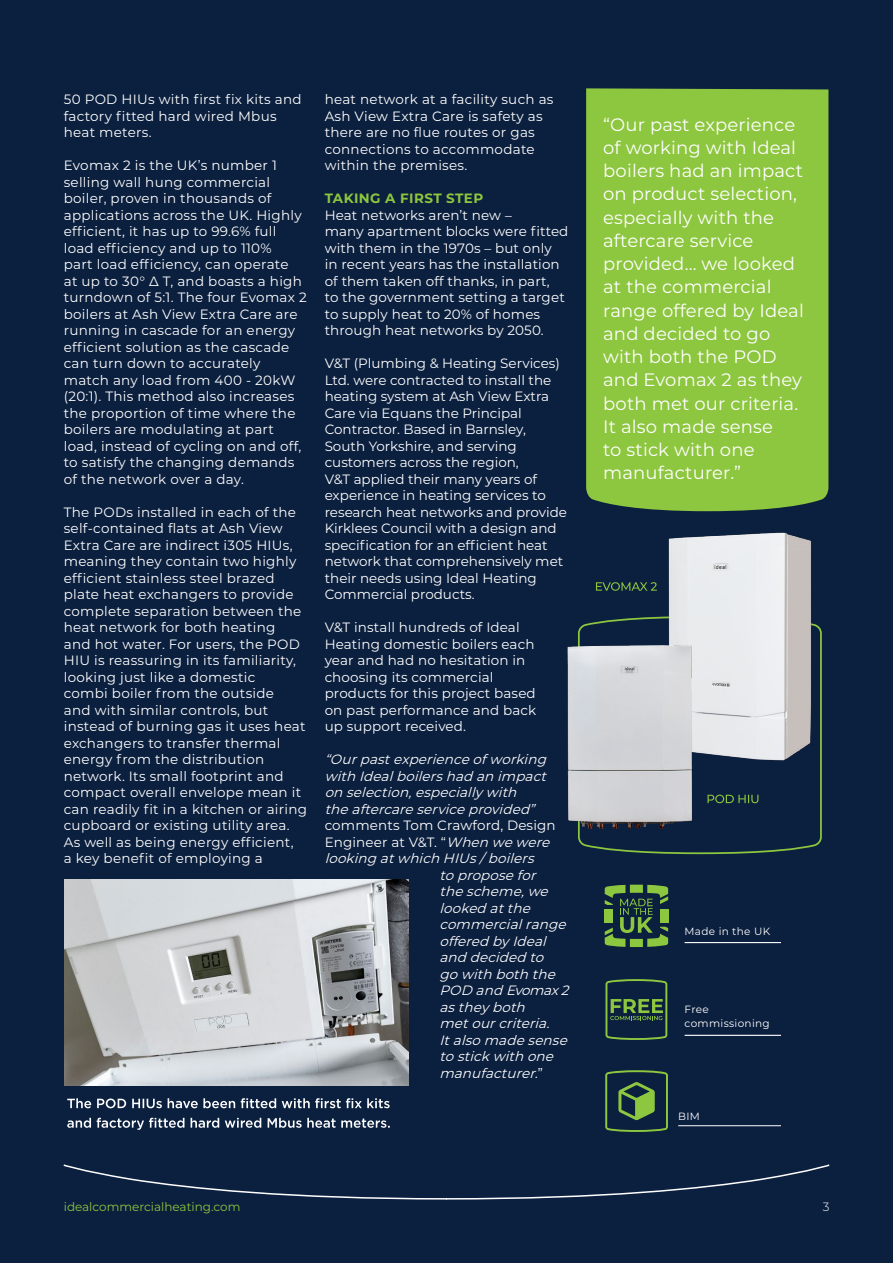
<style>
.page{position:relative;width:893px;height:1263px;background:#0b1f3e}
.page>*{position:absolute;margin:0;border:0;box-sizing:border-box;transform-origin:0 0}
.t1{font:18px/23.2px "Montserrat";letter-spacing:.01em;color:#fff}
.t2{font:13.5px/16.5px "Montserrat";letter-spacing:.01em;color:#fff}
.t3{font:italic 13.5px/16.5px "Montserrat";color:#fff}
.t4{font:700 13.5px "Montserrat";letter-spacing:.03em;color:#8dc63f}
.t5{font:12px "Montserrat";color:#8dc63f}
.t6{font:300 12px "Montserrat";color:#fff}
.t7{font:10.5px/13.5px "Montserrat";letter-spacing:.03em;color:#fff}
.s1{font-style:italic}
.s2{font-style:normal}
</style>
<div class="page">
<svg style="left:63px;top:1164px;width:767px;height:36px"></svg>
<div style="left:586px;top:88px;width:242px;height:423px;background:#8dc63f"></div>
<svg style="left:579px;top:771px;width:243px;height:84px"></svg>
<img style="left:668px;top:532px;width:154px;height:239px">
<img style="left:567px;top:594px;width:142px;height:247px">
<svg style="left:596px;top:582px;width:61px;height:9px"></svg>
<svg style="left:605px;top:1070px;width:63px;height:62px"></svg>
<hr style="left:678px;top:1125px;width:103px;height:1px;background:#fff">
<img style="left:64px;top:880px;width:345px;height:205px">
<svg style="left:605px;top:979px;width:62px;height:61px"></svg>
<hr style="left:685px;top:1035px;width:96px;height:1px;background:#fff">
<svg style="left:605px;top:885px;width:63px;height:62px"></svg>
<hr style="left:685px;top:942px;width:96px;height:1px;background:#fff">
<svg style="left:67px;top:1118px;width:323px;height:12px"></svg>
<svg style="left:67px;top:1098px;width:323px;height:10px"></svg>
<p class="t2" style="left:64px;top:91px;width:239px">50 POD HIUs with first fix kits and factory fitted hard wired Mbus heat meters.</p>
<p class="t2" style="left:64px;top:157px;width:244px">Evomax 2 is the UK’s number 1 selling wall hung commercial boiler, proven in thousands of applications across the UK. Highly efficient, it has up to 99.6% full load efficiency and up to 110%<br>part load efficiency, can operate<br>at up to 30° Δ T, and boasts a high turndown of 5:1. The four Evomax 2 boilers at Ash View Extra Care are running in cascade for an energy efficient solution as the cascade can turn down to accurately match any load from 400 - 20kW (20:1). This method also increases the proportion of time where the boilers are modulating at part load, instead of cycling on and off, to satisfy the changing demands of the network over a day.</p>
<p class="t2" style="left:64px;top:503px;width:245px">The PODs installed in each of the self-contained flats at Ash View<br>Extra Care are indirect i305 HIUs, meaning they contain two highly efficient stainless steel brazed plate heat exchangers to provide complete separation between the heat network for both heating<br>and hot water. For users, the POD<br>HIU is reassuring in its familiarity, looking just like a domestic<br>combi boiler from the outside<br>and with similar controls, but instead of burning gas it uses heat exchangers to transfer thermal energy from the distribution network. Its small footprint and compact overall envelope mean it can readily fit in a kitchen or airing cupboard or existing utility area.<br>As well as being energy efficient,<br>a key benefit of employing a</p>
<p class="t2" style="left:325px;top:91px;width:230px">heat network at a facility such as<br>Ash View Extra Care is safety as there are no flue routes or gas connections to accommodate within the premises.</p>
<p class="t4" style="left:325px;top:189px;width:160px">TAKING A FIRST STEP</p>
<p class="t2" style="left:325px;top:206px;width:245px">Heat networks aren’t new –<br>many apartment blocks were fitted with them in the 1970s – but only<br>in recent years has the installation of them taken off thanks, in part,<br>to the government setting a target to supply heat to 20% of homes through heat networks by 2050.</p>
<p class="t2" style="left:325px;top:355px;width:244px">V&amp;T (Plumbing &amp; Heating Services)<br>Ltd. were contracted to install the heating system at Ash View Extra<br>Care via Equans the Principal<br>Contractor. Based in Barnsley,<br>South Yorkshire, and serving customers across the region,<br>V&amp;T applied their many years of experience in heating services to research heat networks and provide<br>Kirklees Council with a design and specification for an efficient heat network that comprehensively met their needs using Ideal Heating<br>Commercial products.</p>
<p class="t2" style="left:325px;top:619px;width:213px">V&amp;T install hundreds of Ideal<br>Heating domestic boilers each year and had no hesitation in choosing its commercial products for this project based on past performance and back up support received.</p>
<p class="t3" style="left:325px;top:751px;width:228px">“Ourpastexperienceofworking with Idealboilershad an impact on selection,especially with theaftercareserviceprovided”</p>
<p class="t2" style="left:325px;top:817px;width:232px">comments Tom Crawford, Design</p>
<p class="t2" style="left:325px;top:833px;width:231px">Engineer at V&amp;T. “<span class="s1">When wewere</span></p>
<p class="t3" style="left:325px;top:850px;width:215px">looking atwhich HIUs/boilers</p>
<p class="t3" style="left:439px;top:866px;width:102px">to proposefor</p>
<p class="t3" style="left:439px;top:883px;width:114px">thescheme,we</p>
<p class="t3" style="left:439px;top:899px;width:97px">looked atthe</p>
<p class="t3" style="left:439px;top:916px;width:132px">commercialrange</p>
<p class="t3" style="left:439px;top:932px;width:113px">offered by Ideal</p>
<p class="t3" style="left:439px;top:949px;width:110px">and decided to</p>
<p class="t3" style="left:439px;top:965px;width:122px">go with both the</p>
<p class="t3" style="left:439px;top:982px;width:135px">POD and Evomax2</p>
<p class="t3" style="left:439px;top:998px;width:92px">asthey both</p>
<p class="t3" style="left:439px;top:1015px;width:116px">metourcriteria.</p>
<p class="t3" style="left:439px;top:1031px;width:134px">Italso madesense</p>
<p class="t3" style="left:439px;top:1048px;width:120px">to stickwith one</p>
<p class="t3" style="left:439px;top:1064px;width:105px">manufacturer.<span class="s2">”</span></p>
<p class="t1" style="left:603px;top:112px;width:202px">“Our past experience of working with Ideal boilers had an impact on product selection, especially with the aftercare service provided... we looked at the commercial range offered by Ideal and decided to go with both the POD and Evomax 2 as they both met our criteria.<br>It also made sense<br>to stick with one manufacturer.”</p>
<p class="t7" style="left:685px;top:924px;width:87px">Made in the UK</p>
<p class="t7" style="left:685px;top:1002px;width:87px">Free commissioning</p>
<p class="t7" style="left:678px;top:1109px;width:23px">BIM</p>
<p class="t5" style="left:64px;top:1198px;width:178px">idealcommercialheating.com</p>
<p class="t6" style="left:823px;top:1198px;width:8px">3</p>
</div>
